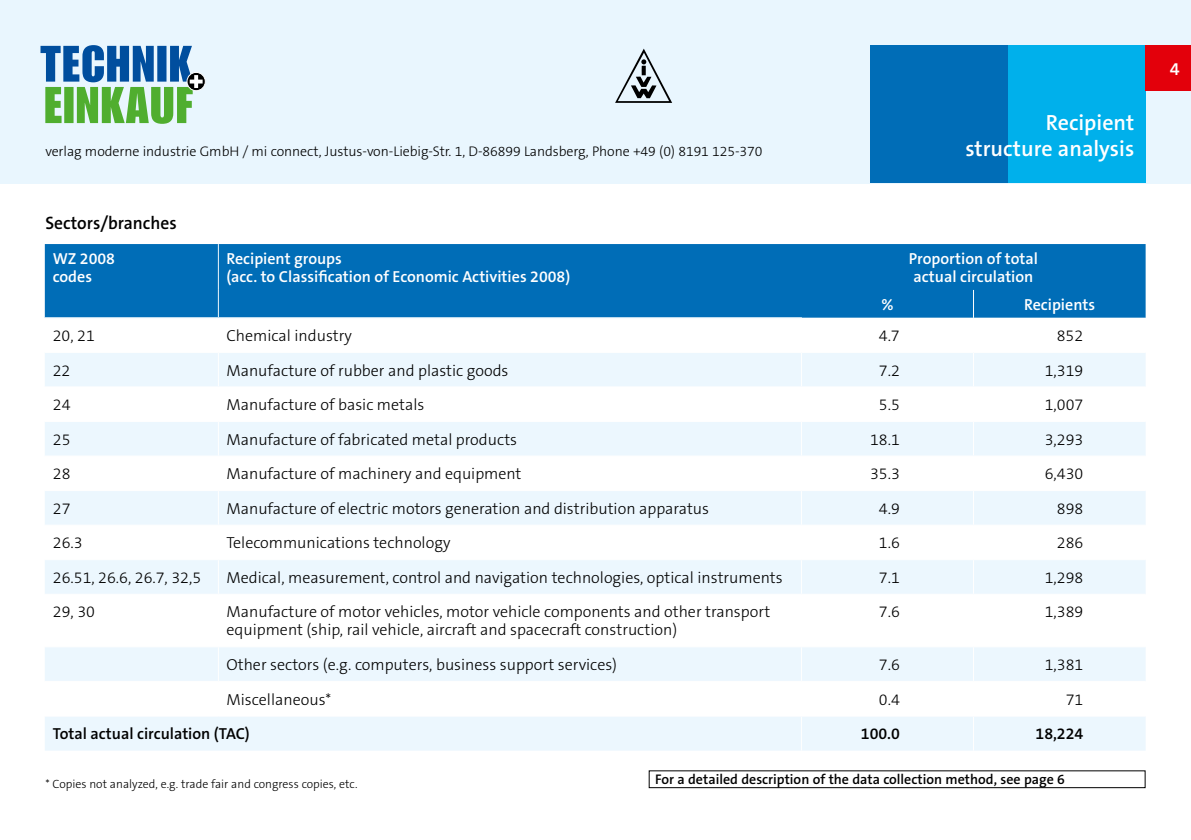
<style>
.page{position:relative;width:1191px;height:840px;background:#fff}
.page>*{position:absolute;margin:0;border:0;box-sizing:border-box;transform-origin:0 0}
.t1{font:600 22px/26px "The Sans Os F";color:#fff;text-align:right}
.t2{font:600 18px "The Sans Os F";color:#000}
.t3{font:600 18px "The Sans Os F";color:#fff}
.t4{font:300 16px/18px "The Sans Os F";color:#000}
.t5{font:600 16px/18px "The Sans Os F";color:#fff}
.t6{font:600 16px "The Sans Os F";color:#000}
.t7{font:300 14px "The Sans Os F";letter-spacing:-.005em;color:#000}
.t8{font:600 14px "The Sans Os F";color:#000}
.t9{font:300 12px "The Sans Os F";color:#000}
</style>
<div class="page">
<div style="left:0;top:0;width:1191px;height:183px;background:#e9f6fe"></div>
<div style="left:1008px;top:45px;width:137px;height:138px;background:#00b0eb"></div>
<div style="left:870px;top:45px;width:138px;height:138px;background:#006db7"></div>
<div style="left:1145px;top:45px;width:46px;height:46px;background:#e3000b"></div>
<div style="left:187px;top:72px;width:18px;height:19px;border:1px solid #fff;border-radius:50%"></div>
<svg style="left:40px;top:45px;width:163px;height:79px"></svg>
<div style="left:45px;top:244px;width:1100px;height:73px;background:#006db7"></div>
<svg style="left:45px;top:353px;width:1100px;height:397px;fill:#ecf7fe"></svg>
<svg style="left:45px;top:456px;width:1100px;height:68px"></svg>
<hr style="left:45px;top:317px;width:173px;height:1px;background:#ecf7fe">
<hr style="left:218px;top:317px;width:584px;height:1px;background:#ecf7fe">
<hr style="left:45px;top:386px;width:173px;height:1px;background:#fff">
<hr style="left:45px;top:421px;width:173px;height:1px;background:#fff">
<hr style="left:45px;top:455px;width:173px;height:1px;background:#fff">
<hr style="left:45px;top:490px;width:173px;height:1px;background:#fff">
<hr style="left:45px;top:524px;width:173px;height:1px;background:#fff">
<hr style="left:45px;top:559px;width:173px;height:1px;background:#fff">
<hr style="left:45px;top:593px;width:173px;height:1px;background:#fff">
<hr style="left:45px;top:646px;width:173px;height:1px;background:#fff">
<hr style="left:45px;top:680px;width:173px;height:1px;background:#fff">
<hr style="left:218px;top:352px;width:1px;height:34px;background:#fff">
<hr style="left:218px;top:386px;width:583px;height:1px;background:#fff">
<hr style="left:218px;top:387px;width:1px;height:34px;background:#fff">
<hr style="left:218px;top:421px;width:583px;height:1px;background:#fff">
<hr style="left:218px;top:422px;width:1px;height:33px;background:#fff">
<hr style="left:218px;top:455px;width:583px;height:1px;background:#fff">
<hr style="left:218px;top:456px;width:1px;height:34px;background:#fff">
<hr style="left:218px;top:490px;width:583px;height:1px;background:#fff">
<hr style="left:218px;top:491px;width:1px;height:33px;background:#fff">
<hr style="left:218px;top:524px;width:583px;height:1px;background:#fff">
<hr style="left:218px;top:525px;width:1px;height:34px;background:#fff">
<hr style="left:218px;top:559px;width:583px;height:1px;background:#fff">
<hr style="left:218px;top:560px;width:1px;height:33px;background:#fff">
<hr style="left:218px;top:593px;width:583px;height:1px;background:#fff">
<hr style="left:218px;top:594px;width:1px;height:52px;background:#fff">
<hr style="left:218px;top:646px;width:583px;height:1px;background:#fff">
<hr style="left:218px;top:647px;width:1px;height:33px;background:#fff">
<hr style="left:218px;top:680px;width:583px;height:1px;background:#fff">
<hr style="left:218px;top:681px;width:1px;height:34px;background:#fff">
<hr style="left:801px;top:352px;width:1px;height:34px;background:#fff">
<hr style="left:801px;top:386px;width:172px;height:1px;background:#fff">
<hr style="left:801px;top:387px;width:1px;height:34px;background:#fff">
<hr style="left:801px;top:421px;width:172px;height:1px;background:#fff">
<hr style="left:801px;top:422px;width:1px;height:33px;background:#fff">
<hr style="left:801px;top:455px;width:172px;height:1px;background:#fff">
<hr style="left:801px;top:456px;width:1px;height:34px;background:#fff">
<hr style="left:801px;top:490px;width:172px;height:1px;background:#fff">
<hr style="left:801px;top:491px;width:1px;height:33px;background:#fff">
<hr style="left:801px;top:524px;width:172px;height:1px;background:#fff">
<hr style="left:801px;top:525px;width:1px;height:34px;background:#fff">
<hr style="left:801px;top:559px;width:172px;height:1px;background:#fff">
<hr style="left:801px;top:560px;width:1px;height:33px;background:#fff">
<hr style="left:801px;top:593px;width:172px;height:1px;background:#fff">
<hr style="left:801px;top:594px;width:1px;height:52px;background:#fff">
<hr style="left:801px;top:646px;width:172px;height:1px;background:#fff">
<hr style="left:801px;top:647px;width:1px;height:33px;background:#fff">
<hr style="left:801px;top:680px;width:172px;height:1px;background:#fff">
<hr style="left:801px;top:681px;width:1px;height:34px;background:#fff">
<hr style="left:973px;top:352px;width:1px;height:34px;background:#fff">
<hr style="left:973px;top:386px;width:172px;height:1px;background:#fff">
<hr style="left:973px;top:387px;width:1px;height:34px;background:#fff">
<hr style="left:973px;top:421px;width:172px;height:1px;background:#fff">
<hr style="left:973px;top:422px;width:1px;height:33px;background:#fff">
<hr style="left:973px;top:455px;width:172px;height:1px;background:#fff">
<hr style="left:973px;top:456px;width:1px;height:34px;background:#fff">
<hr style="left:973px;top:490px;width:172px;height:1px;background:#fff">
<hr style="left:973px;top:491px;width:1px;height:33px;background:#fff">
<hr style="left:973px;top:524px;width:172px;height:1px;background:#fff">
<hr style="left:973px;top:525px;width:1px;height:34px;background:#fff">
<hr style="left:973px;top:559px;width:172px;height:1px;background:#fff">
<hr style="left:973px;top:560px;width:1px;height:33px;background:#fff">
<hr style="left:973px;top:593px;width:172px;height:1px;background:#fff">
<hr style="left:973px;top:594px;width:1px;height:52px;background:#fff">
<hr style="left:973px;top:646px;width:172px;height:1px;background:#fff">
<hr style="left:973px;top:647px;width:1px;height:33px;background:#fff">
<hr style="left:973px;top:680px;width:172px;height:1px;background:#fff">
<hr style="left:973px;top:681px;width:1px;height:34px;background:#fff">
<hr style="left:45px;top:715px;width:173px;height:1px;background:#fff">
<hr style="left:218px;top:715px;width:583px;height:1px;background:#fff">
<hr style="left:801px;top:715px;width:172px;height:1px;background:#fff">
<hr style="left:801px;top:716px;width:1px;height:34px;background:#fff">
<hr style="left:973px;top:715px;width:172px;height:1px;background:#fff">
<hr style="left:973px;top:716px;width:1px;height:34px;background:#fff">
<svg style="left:973px;top:290px;width:1px;height:27px"></svg>
<hr style="left:218px;top:244px;width:1px;height:46px;background:#ecf7fe">
<svg style="left:218px;top:290px;width:1px;height:27px"></svg>
<svg style="left:615px;top:49px;width:57px;height:54px"></svg>
<p class="t7" style="left:45px;top:142px;width:718px">verlag moderne industrie GmbH / mi connect, Justus-von-Liebig-Str. 1, D-86899 Landsberg, Phone +49 (0) 8191 125-370</p>
<p class="t2" style="left:45px;top:211px;width:133px">Sectors/branches</p>
<h1 class="t1" style="left:965px;top:110px;width:170px">Recipient structure analysis</h1>
<p class="t5" style="left:53px;top:249px;width:64px">WZ 2008 codes</p>
<p class="t5" style="left:226px;top:249px;width:345px">Recipient groups<br>(acc. to Classification of Economic Activities 2008)</p>
<p class="t5" style="left:909px;top:249px;width:131px">Proportion of total actual circulation</p>
<p class="t5" style="left:881px;top:295px;width:14px">%</p>
<p class="t5" style="left:1024px;top:295px;width:72px">Recipients</p>
<p class="t4" style="left:53px;top:326px;width:44px">20, 21</p>
<p class="t4" style="left:226px;top:326px;width:127px">Chemical industry</p>
<p class="t4" style="left:879px;top:326px;width:22px">4.7</p>
<p class="t4" style="left:1056px;top:326px;width:28px">852</p>
<p class="t4" style="left:53px;top:361px;width:19px">22</p>
<p class="t4" style="left:226px;top:361px;width:284px">Manufacture of rubber and plastic goods</p>
<p class="t4" style="left:879px;top:361px;width:22px">7.2</p>
<p class="t4" style="left:1044px;top:361px;width:40px">1,319</p>
<p class="t4" style="left:53px;top:395px;width:19px">24</p>
<p class="t4" style="left:226px;top:395px;width:199px">Manufacture of basic metals</p>
<p class="t4" style="left:879px;top:395px;width:22px">5.5</p>
<p class="t4" style="left:1044px;top:395px;width:40px">1,007</p>
<p class="t4" style="left:53px;top:430px;width:19px">25</p>
<p class="t4" style="left:226px;top:430px;width:292px">Manufacture of fabricated metal products</p>
<p class="t4" style="left:870px;top:430px;width:31px">18.1</p>
<p class="t4" style="left:1044px;top:430px;width:40px">3,293</p>
<p class="t4" style="left:53px;top:464px;width:19px">28</p>
<p class="t4" style="left:226px;top:464px;width:296px">Manufacture of machinery and equipment</p>
<p class="t4" style="left:870px;top:464px;width:31px">35.3</p>
<p class="t4" style="left:1044px;top:464px;width:40px">6,430</p>
<p class="t4" style="left:53px;top:499px;width:19px">27</p>
<p class="t4" style="left:226px;top:499px;width:484px">Manufacture of electric motors generation and distribution apparatus</p>
<p class="t4" style="left:879px;top:499px;width:22px">4.9</p>
<p class="t4" style="left:1057px;top:499px;width:28px">898</p>
<p class="t4" style="left:53px;top:533px;width:31px">26.3</p>
<p class="t4" style="left:226px;top:533px;width:226px">Telecommunications technology</p>
<p class="t4" style="left:879px;top:533px;width:22px">1.6</p>
<p class="t4" style="left:1057px;top:533px;width:28px">286</p>
<p class="t4" style="left:53px;top:568px;width:150px">26.51, 26.6, 26.7, 32,5</p>
<p class="t4" style="left:226px;top:568px;width:557px">Medical, measurement, control and navigation technologies, optical instruments</p>
<p class="t4" style="left:879px;top:568px;width:22px">7.1</p>
<p class="t4" style="left:1044px;top:568px;width:40px">1,298</p>
<p class="t4" style="left:53px;top:602px;width:44px">29, 30</p>
<p class="t4" style="left:226px;top:602px;width:545px">Manufacture of motor vehicles, motor vehicle components and other transport equipment (ship, rail vehicle, aircraft and spacecraft construction)</p>
<p class="t4" style="left:879px;top:602px;width:22px">7.6</p>
<p class="t4" style="left:1044px;top:602px;width:40px">1,389</p>
<p class="t4" style="left:226px;top:655px;width:392px">Other sectors (e.g. computers, business support services)</p>
<p class="t4" style="left:879px;top:655px;width:22px">7.6</p>
<p class="t4" style="left:1044px;top:655px;width:40px">1,381</p>
<p class="t4" style="left:226px;top:689px;width:106px">Miscellaneous*</p>
<p class="t4" style="left:879px;top:689px;width:22px">0.4</p>
<p class="t4" style="left:1065px;top:689px;width:19px">71</p>
<p class="t6" style="left:53px;top:723px;width:198px">Total actual circulation (TAC)</p>
<p class="t6" style="left:861px;top:723px;width:41px">100.0</p>
<p class="t6" style="left:1035px;top:723px;width:49px">18,224</p>
<p class="t8" style="left:655px;top:770px;width:411px">For a detailed description of the data collection method, see page 6</p>
<p class="t9" style="left:45px;top:776px;width:314px">* Copies not analyzed, e.g. trade fair and congress copies, etc.</p>
<p class="t3" style="left:1169px;top:57px;width:11px">4</p>
</div>
